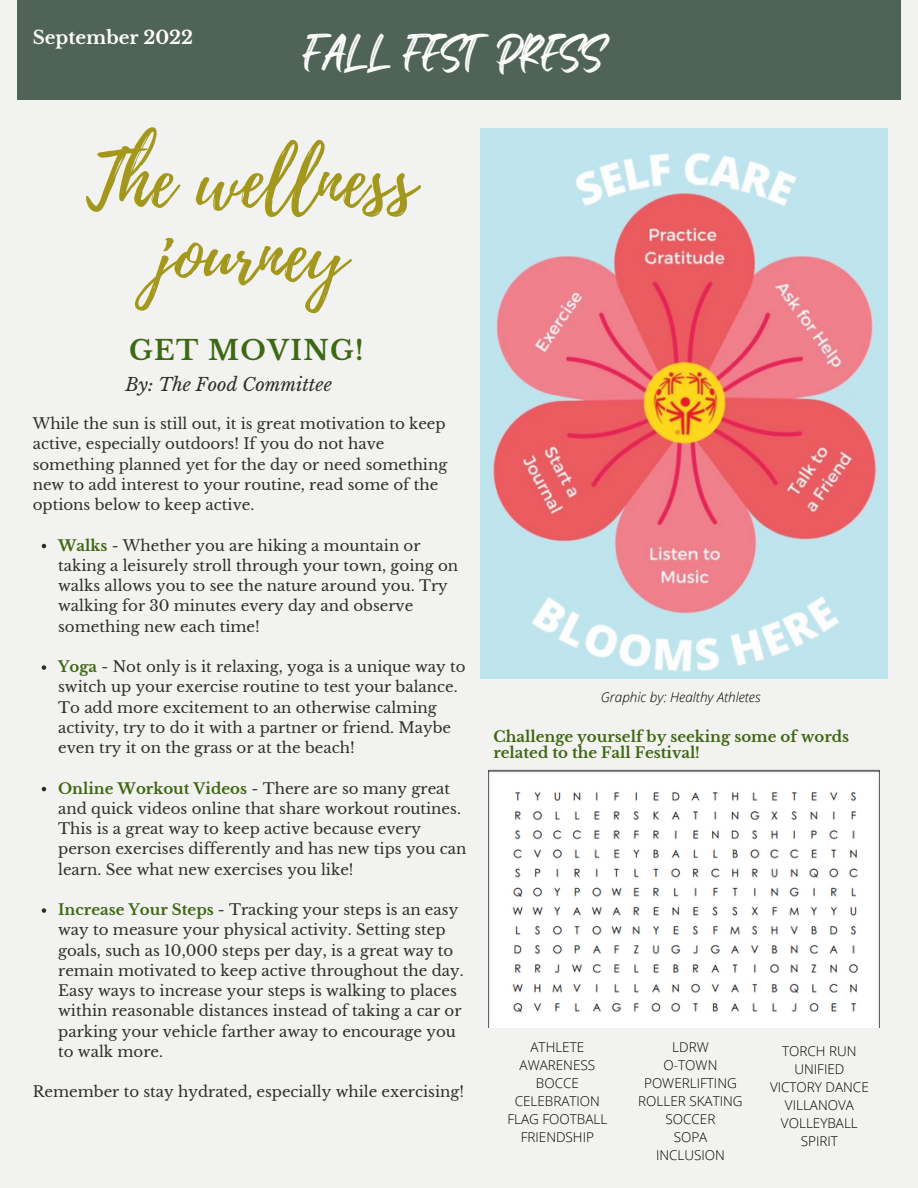
<style>
.page{position:relative;width:918px;height:1188px;background:#f2f3f0}
.page>*{position:absolute;margin:0;border:0;box-sizing:border-box;transform-origin:0 0}
.t1{font:75px/74.2px "Playlist Script";color:#a4981c;text-align:center}
.t2{font:45px "Black Bones";color:#fff}
.t3{font:700 27px "Libre Baskerville";letter-spacing:.05em;color:#3f6814}
.t4{font:700 18.3px "Libre Baskerville";color:#fff}
.t5{font:italic 18px "Libre Baskerville";color:#2e2e2a}
.t6{font:15px/20.2px "Libre Baskerville";color:#2e2e2a}
.t7{font:700 15px/16.8px "Libre Baskerville";color:#3f6814}
.t8{font:300 13.5px/18px "Open Sans";color:#000;text-align:center}
.t9{font:italic 300 13.5px "Open Sans";color:#000}
.s1{font-weight:700;color:#3f6814}
</style>
<div class="page">
<div style="left:17px;top:0;width:883px;height:100px;background:#4f6456"></div>
<img style="left:481px;top:128px;width:407px;height:551px">
<img style="left:488px;top:769px;width:392px;height:259px">
<svg style="left:42px;top:544px;width:4px;height:4px"></svg>
<svg style="left:42px;top:665px;width:4px;height:5px"></svg>
<svg style="left:42px;top:787px;width:4px;height:4px"></svg>
<svg style="left:42px;top:908px;width:4px;height:5px"></svg>
<p class="t4" style="left:33px;top:26px;width:162px">September 2022</p>
<h2 class="t2" style="left:302px;top:22px;width:303px">FALL FEST PRESS</h2>
<h1 class="t1" style="left:86px;top:146px;width:331px">The wellness journey</h1>
<h3 class="t3" style="left:129px;top:334px;width:236px">GET MOVING!</h3>
<p class="t5" style="left:126px;top:374px;width:208px">By: The Food Committee</p>
<p class="t6" style="left:33px;top:414px;width:416px">While the sun is still out, it is great motivation to keep active, especially outdoors! If you do not have something planned yet for the day or need something new to add interest to your routine, read some of the options below to keep active.</p>
<p class="t6" style="left:58px;top:535px;width:402px"><span class="s1">Walks</span> - Whether you are hiking a mountain or taking a leisurely stroll through your town, going on walks allows you to see the nature around you. Try walking for 30 minutes every day and observe something new each time!</p>
<p class="t6" style="left:58px;top:657px;width:409px"><span class="s1">Yoga</span> - Not only is it relaxing, yoga is a unique way to switch up your exercise routine to test your balance.<br>To add more excitement to an otherwise calming activity, try to do it with a partner or friend. Maybe even try it on the grass or at the beach!</p>
<p class="t6" style="left:58px;top:778px;width:410px"><span class="s1">Online Workout Videos</span> - There are so many great and quick videos online that share workout routines.<br>This is a great way to keep active because every person exercises differently and has new tips you can learn. See what new exercises you like!</p>
<p class="t6" style="left:58px;top:900px;width:407px"><span class="s1">Increase Your Steps</span> - Tracking your steps is an easy way to measure your physical activity. Setting step goals, such as 10,000 steps per day, is a great way to remain motivated to keep active throughout the day.<br>Easy ways to increase your steps is walking to places within reasonable distances instead of taking a car or parking your vehicle farther away to encourage you to walk more.</p>
<p class="t6" style="left:33px;top:1082px;width:433px">Remember to stay hydrated, especially while exercising!</p>
<p class="t9" style="left:601px;top:688px;width:161px">Graphic by: Healthy Athletes</p>
<p class="t7" style="left:493px;top:728px;width:357px">Challenge yourself by seeking some of words related to the Fall Festival!</p>
<p class="t8" style="left:507px;top:1038px;width:101px">ATHLETE<br>AWARENESS<br>BOCCE<br>CELEBRATION<br>FLAG FOOTBALL<br>FRIENDSHIP</p>
<p class="t8" style="left:638px;top:1038px;width:106px">LDRW<br>O-TOWN<br>POWERLIFTING<br>ROLLER SKATING<br>SOCCER<br>SOPA<br>INCLUSION</p>
<p class="t8" style="left:770px;top:1041px;width:100px">TORCH RUN<br>UNIFIED<br>VICTORY DANCE<br>VILLANOVA<br>VOLLEYBALL<br>SPIRIT</p>
</div>
